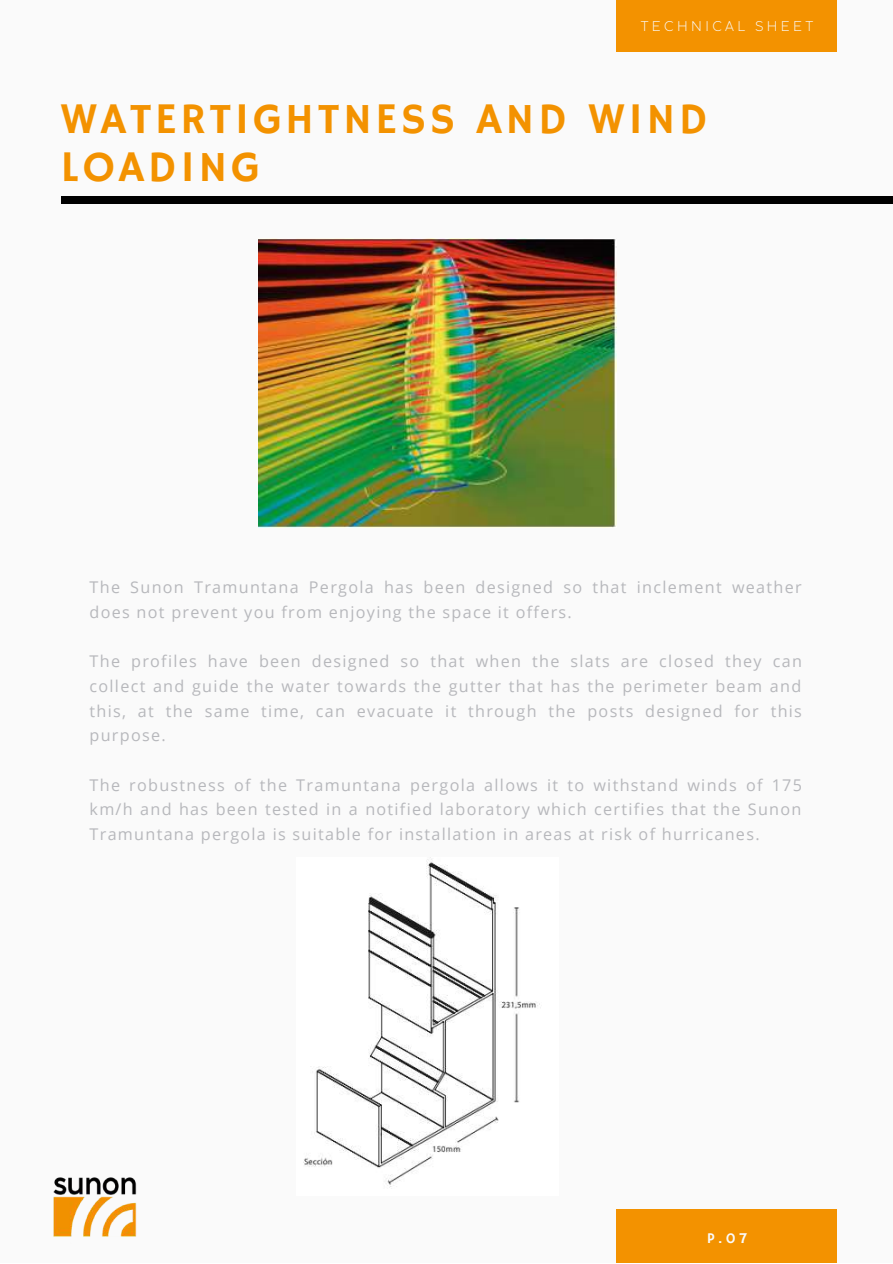
<style>
.page{position:relative;width:893px;height:1264px;background:#fff}
.page>*{position:absolute;margin:0;border:0;box-sizing:border-box;transform-origin:0 0}
.t1{font:43.65px/48.3px "Hammersmith One";letter-spacing:.08em;color:#f39200}
.t2{font:16.2px/24.8px "Open Sans";letter-spacing:.08em;color:#b7b8bc;text-align:justify}
.t3{font:14.85px "Hammersmith One";color:#fafafa}
.t4{font:300 13.8px "Coco Sharp L Trial";letter-spacing:.25em;color:#fafafa}
</style>
<div class="page">
<div style="left:0;top:0;width:892px;height:1262px;background:#fafafa"></div>
<div style="left:61px;top:197px;width:831px;height:6px;background:#000"></div>
<div style="left:616px;top:0;width:221px;height:52px;background:#f39200"></div>
<div style="left:616px;top:1209px;width:221px;height:53px;background:#f39200"></div>
<img style="left:53px;top:1177px;width:84px;height:60px">
<img style="left:258px;top:239px;width:359px;height:289px">
<img style="left:303px;top:862px;width:237px;height:325px">
<p class="t4" style="left:640px;top:18px;width:174px">TECHNICAL SHEET</p>
<h1 class="t1" style="left:61px;top:96px;width:648px">WATERTIGHTNESS AND WIND<br>LOADING</h1>
<p class="t2" style="left:90px;top:574px;width:713px">The Sunon Tramuntana Pergola has been designed so that inclement weather does not prevent you from enjoying the space it offers.</p>
<p class="t2" style="left:90px;top:648px;width:714px">The profiles have been designed so that when the slats are closed they can collect and guide the water towards the gutter that has the perimeter beam and this, at the same time, can evacuate it through the posts designed for this purpose.</p>
<p class="t2" style="left:90px;top:772px;width:714px">The robustness of the Tramuntana pergola allows it to withstand winds of 175 km/h and has been tested in a notified laboratory which certifies that the Sunon Tramuntana pergola is suitable for installation in areas at risk of hurricanes.</p>
<p class="t3" style="left:707px;top:1229px;width:41px">P.07</p>
</div>
